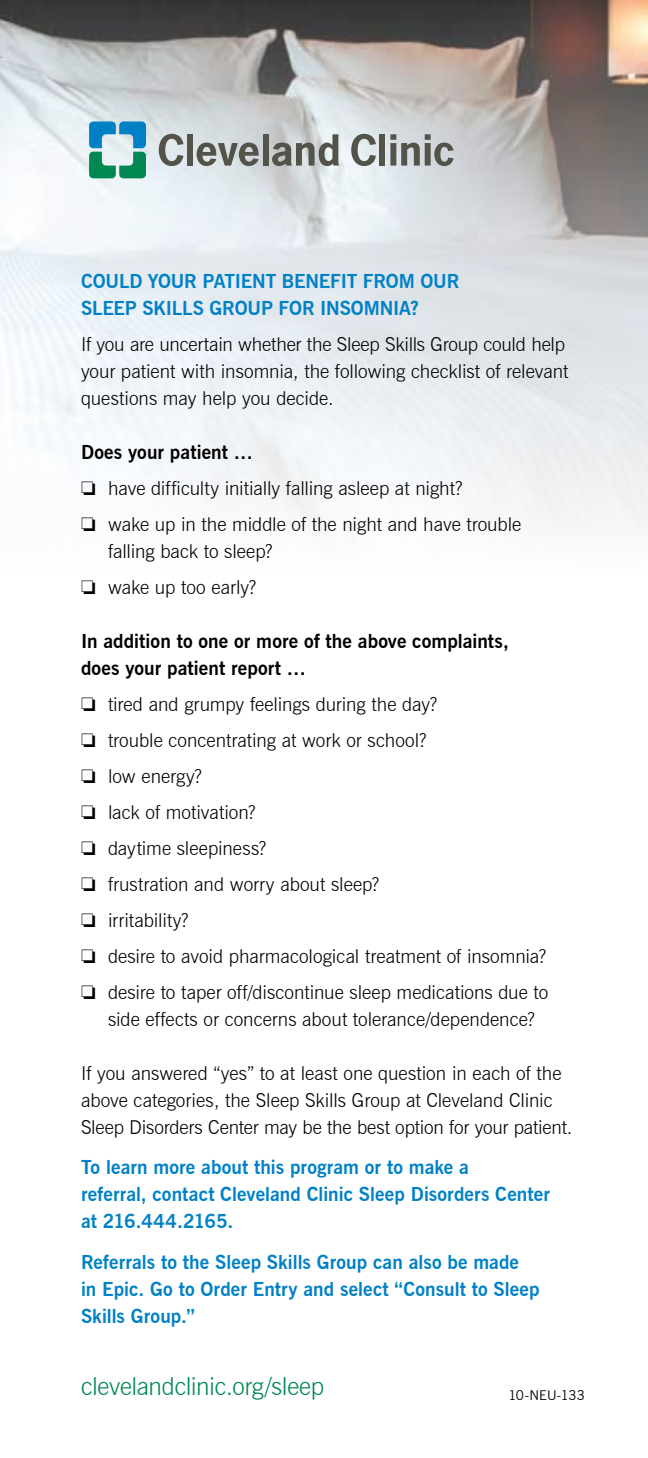
<style>
.page{position:relative;width:648px;height:1458px;background:#fff}
.page>*{position:absolute;margin:0;border:0;box-sizing:border-box;transform-origin:0 0}
.t1{font:300 24.75px "News Gothic BT";letter-spacing:-.01em;color:#008752}
.t2{font:300 19.12px/36px "News Gothic BT";color:#000}
.t3{font:700 19.12px/27px "News Gothic BT";letter-spacing:.005em;color:#0081c6}
.t4{font:700 19.12px/27px "News Gothic BT";letter-spacing:.005em;color:#000}
.t5{font:13.5px "News Gothic BT";letter-spacing:.005em;color:#000}
.s1{font-weight:700}
</style>
<div class="page">
<img style="left:0;top:0;width:648px;height:527px">
<svg style="left:89px;top:122px;width:57px;height:56px;background:#55abb1"></svg>
<svg style="left:159px;top:134px;width:24px;height:32px"></svg>
<div style="left:187px;top:134px;width:6px;height:32px;background:#54534a"></div>
<svg style="left:197px;top:143px;width:62px;height:23px"></svg>
<div style="left:263px;top:134px;width:6px;height:32px;background:#54534a"></div>
<svg style="left:351px;top:134px;width:25px;height:32px"></svg>
<div style="left:380px;top:134px;width:5px;height:32px;background:#54534a"></div>
<svg style="left:390px;top:134px;width:64px;height:32px;background:#9da09f"></svg>
<svg style="left:272px;top:134px;width:67px;height:32px;background:#999b98"></svg>
<p class="t3" style="left:81px;top:267px;width:380px">COULD YOUR PATIENT BENEFIT FROM OUR<br>SLEEP SKILLS GROUP FOR INSOMNIA?</p>
<p class="t2" style="left:81px;top:330px;width:489px;line-height:27px">If you are uncertain whether the Sleep Skills Group could help your patient with insomnia, the following checklist of relevant questions may help you decide.</p>
<p class="t2" style="left:81px;top:434px;width:442px"><span class="s1">Does your patient …<br></span>❏ have difficulty initially falling asleep at night?<br>❏ wake up in the middle of the night and have trouble</p>
<p class="t2" style="left:81px;top:533px;width:193px;text-indent:27px">falling back to sleep? ❏ wake up too early?</p>
<p class="t4" style="left:81px;top:627px;width:429px">In addition to one or more of the above complaints, does your patient report …</p>
<p class="t2" style="left:81px;top:686px;width:469px">❏ tired and grumpy feelings during the day?<br>❏ trouble concentrating at work or school?<br>❏ low energy?<br>❏ lack of motivation?<br>❏ daytime sleepiness?<br>❏ frustration and worry about sleep?<br>❏ irritability?<br>❏ desire to avoid pharmacological treatment of insomnia? ❏ desire to taper off/discontinue sleep medications due to</p>
<p class="t2" style="left:108px;top:1001px;width:428px">side effects or concerns about tolerance/dependence?</p>
<p class="t2" style="left:81px;top:1059px;width:493px;line-height:27px">If you answered “yes” to at least one question in each of the above categories, the Sleep Skills Group at Cleveland Clinic<br>Sleep Disorders Center may be the best option for your patient.</p>
<p class="t3" style="left:81px;top:1154px;width:471px">To learn more about this program or to make a<br>referral, contact Cleveland Clinic Sleep Disorders Center at 216.444.2165.</p>
<p class="t3" style="left:81px;top:1248px;width:460px">Referrals to the Sleep Skills Group can also be made<br>in Epic. Go to Order Entry and select “Consult to Sleep<br>Skills Group.”</p>
<p class="t1" style="left:81px;top:1371px;width:245px">clevelandclinic.org/sleep</p>
<p class="t5" style="left:509px;top:1387px;width:78px">10-NEU-133</p>
</div>
